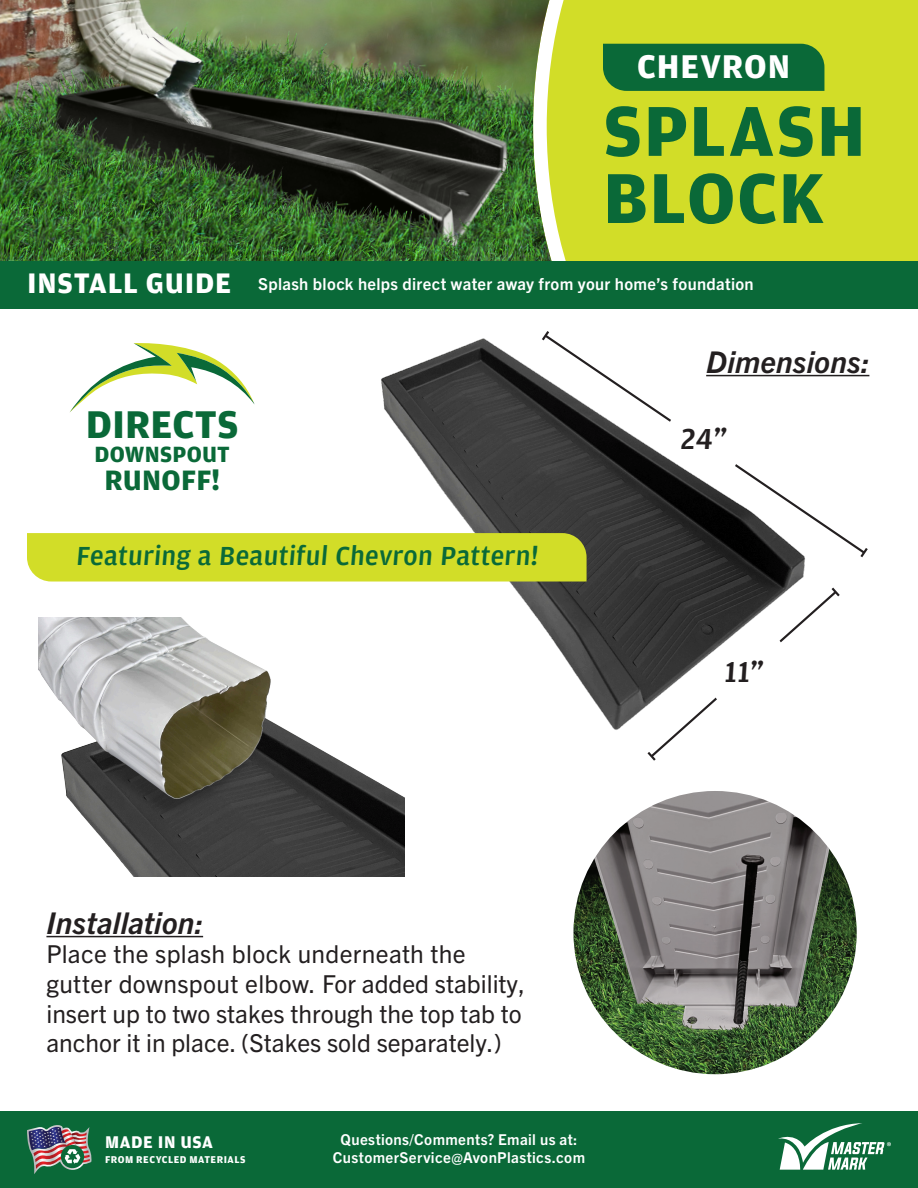
<style>
.page{position:relative;width:918px;height:1188px;background:#fff}
.page>*{position:absolute;margin:0;border:0;box-sizing:border-box;transform-origin:0 0}
.t1{font:700 75px "Amplitude";letter-spacing:.02em;color:#0a6938}
.t2{font:700 40.95px "Amplitude";letter-spacing:.005em;color:#0a6938}
.t3{font:700 34.95px "Amplitude";letter-spacing:.025em;color:#fff}
.Intro_Larger_Body_Copy{font:500 30.75px "Amplitude";color:#231f20}
.t4{font:italic 700 30px "Trade Gothic Next LT Pro";letter-spacing:.005em;color:#231f20}
.t5{font:700 30px "Amplitude";letter-spacing:.025em;color:#fff}
.t6{font:700 29.85px "Amplitude";letter-spacing:.005em;color:#0a6938}
.t7{font:500 27.75px "Amplitude";color:#0a6938}
.t8{font:24.75px/29.7px "Trade Gothic Next LT Pro";color:#231f20}
.t9{font:700 23.4px "Amplitude";letter-spacing:.01em;color:#0a6938}
.t10{font:700 18px "Amplitude";letter-spacing:.03em;color:#fff}
.t11{font:700 16.5px "Trade Gothic Next LT Pro";letter-spacing:.02em;color:#fff}
.t12{font:700 15px/18px "Trade Gothic Next LT Pro";letter-spacing:.025em;color:#fff;text-align:center}
.t13{font:700 10.5px "Amplitude";letter-spacing:.05em;color:#fff}
</style>
<div class="page">
<div style="left:0;top:0;width:918px;height:278px;background:#d2dd28"></div>
<img style="left:38px;top:618px;width:367px;height:259px">
<img style="left:0;top:0;width:566px;height:261px">
<div style="left:0;top:261px;width:918px;height:48px;background:#0a6938"></div>
<div style="left:0;top:1111px;width:918px;height:77px;background:#0a6938"></div>
<svg style="left:778px;top:1123px;width:113px;height:47px"></svg>
<img style="left:27px;top:1125px;width:65px;height:49px">
<hr style="left:46px;top:936px;width:157px;height:1px;background:#231f20">
<img style="left:373px;top:338px;width:432px;height:403px">
<svg style="left:542px;top:338px;width:325px;height:218px"></svg>
<svg style="left:540px;top:331px;width:11px;height:12px"></svg>
<svg style="left:858px;top:545px;width:10px;height:13px"></svg>
<svg style="left:662px;top:406px;width:85px;height:68px"></svg>
<svg style="left:645px;top:585px;width:195px;height:176px"></svg>
<div style="left:603px;top:44px;width:221px;height:47px;background:#0a6938"></div>
<hr style="left:706px;top:375px;width:163px;height:1px;background:#231f20">
<svg style="left:70px;top:343px;width:185px;height:69px"></svg>
<img style="left:573px;top:791px;width:284px;height:283px;border-radius:142px">
<div style="left:27px;top:533px;width:560px;height:49px;background:#d2dd28"></div>
<p class="t3" style="left:637px;top:50px;width:154px">CHEVRON</p>
<p class="t1" style="left:604px;top:95px;width:264px">SPLASH</p>
<p class="t1" style="left:603px;top:162px;width:223px">BLOCK</p>
<p class="t5" style="left:27px;top:269px;width:206px">INSTALL GUIDE</p>
<p class="t11" style="left:258px;top:272px;width:497px">Splash block helps direct water away from your home’s foundation</p>
<p class="t2" style="left:86px;top:405px;width:155px">DIRECTS</p>
<p class="t9" style="left:95px;top:443px;width:137px">DOWNSPOUT</p>
<p class="t6" style="left:105px;top:466px;width:117px">RUNOFF!</p>
<p class="t7" style="left:76px;top:542px;width:466px">Featuring a Beautiful Chevron Pattern!</p>
<p class="t4" style="left:46px;top:902px;width:158px">Installation:</p>
<p class="t8" style="left:46px;top:938px;width:480px">Place the splash block underneath the gutter downspout elbow. For added stability, insert up to two stakes through the top tab to anchor it in place. (Stakes sold separately.)</p>
<p class="t10" style="left:105px;top:1133px;width:109px">MADE IN USA</p>
<p class="t13" style="left:105px;top:1154px;width:142px">FROM RECYCLED MATERIALS</p>
<p class="t12" style="left:333px;top:1130px;width:254px">Questions/Comments? Email us at:<br>CustomerService@AvonPlastics.com</p>
<p class="t4" style="left:706px;top:341px;width:165px">Dimensions:</p>
<p class="Intro_Larger_Body_Copy" style="left:680px;top:424px;width:50px">24”</p>
<p class="Intro_Larger_Body_Copy" style="left:724px;top:657px;width:43px">11”</p>
</div>
